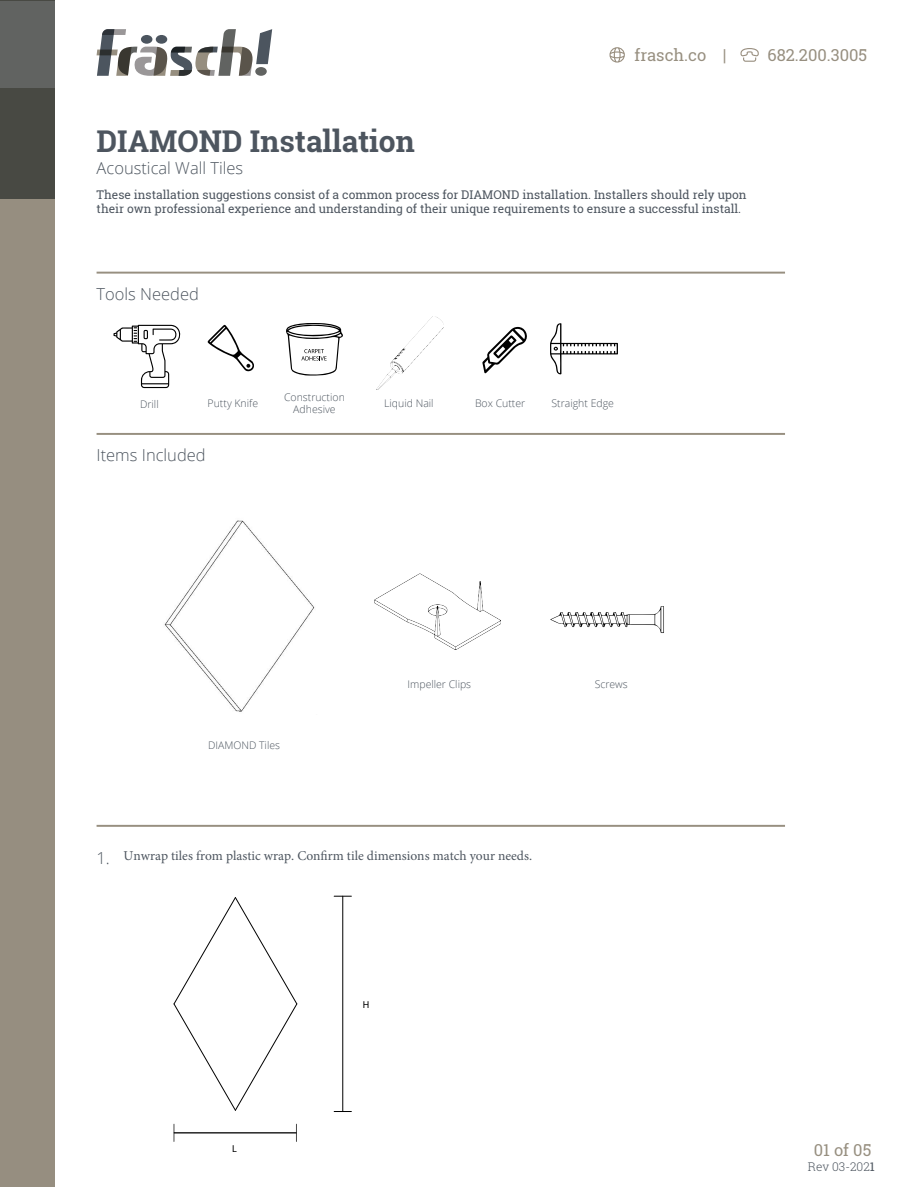
<style>
.page{position:relative;width:918px;height:1188px;background:#fff}
.page>*{position:absolute;margin:0;border:0;box-sizing:border-box;transform-origin:0 0}
.t1{font:700 30px "Roboto Slab";color:#4d555f}
.t2{font:300 16.5px "Open Sans";color:#4d555f}
.t3{font:16.5px "Roboto Slab";color:#978f80}
.t4{font:13.5px "Minion Pro";color:#4d555f}
.t5{font:12px/14.4px "Roboto Slab";color:#4d555f}
.t6{font:300 12px "Roboto Slab";color:#4d555f}
.t7{font:300 10.5px/12.6px "Open Sans";color:#4d555f;text-align:center}
.t8{font:10.05px "Myriad Pro";color:#000}
.s1{font-style:inherit}
.s2{font-weight:400}
</style>
<div class="page">
<div style="left:0;top:1px;width:54px;height:1186px;background:#968e80"></div>
<div style="left:0;top:1px;width:54px;height:198px;background:#484943"></div>
<div style="left:0;top:1px;width:54px;height:87px;background:#616361"></div>
<svg style="left:97px;top:29px;width:175px;height:47px"></svg>
<svg style="left:740px;top:48px;width:19px;height:14px"></svg>
<svg style="left:609px;top:47px;width:16px;height:16px"></svg>
<hr style="left:97px;top:272px;width:688px;height:2px;background:#978f80">
<hr style="left:97px;top:433px;width:688px;height:2px;background:#978f80">
<hr style="left:97px;top:825px;width:688px;height:2px;background:#978f80">
<svg style="left:334px;top:896px;width:17px;height:1px"></svg>
<svg style="left:334px;top:1111px;width:17px;height:1px"></svg>
<hr style="left:343px;top:896px;width:1px;height:216px;background:#000">
<svg style="left:296px;top:1124px;width:1px;height:17px"></svg>
<svg style="left:174px;top:1124px;width:1px;height:17px"></svg>
<hr style="left:174px;top:1133px;width:122px;height:1px;background:#000">
<svg style="left:113px;top:325px;width:68px;height:63px"></svg>
<svg style="left:550px;top:606px;width:114px;height:27px"></svg>
<img style="left:164px;top:520px;width:151px;height:192px">
<img style="left:374px;top:573px;width:127px;height:77px">
<svg style="left:173px;top:897px;width:125px;height:214px"></svg>
<svg style="left:207px;top:324px;width:47px;height:48px"></svg>
<svg style="left:286px;top:323px;width:57px;height:53px"></svg>
<img style="left:377px;top:316px;width:66px;height:73px">
<svg style="left:482px;top:327px;width:45px;height:46px"></svg>
<svg style="left:550px;top:323px;width:68px;height:51px"></svg>
<h2 class="t3" style="left:635px;top:44px;width:93px">frasch.co |</h2>
<h2 class="t3" style="left:768px;top:44px;width:101px">682.200.3005</h2>
<h1 class="t1" style="left:97px;top:124px;width:320px"><span class="s1">DIAMOND</span> Installation</h1>
<h2 class="t2" style="left:97px;top:159px;width:148px">Acoustical Wall Tiles</h2>
<p class="t5" style="left:97px;top:187px;width:652px">These installation suggestions consist of a common process for <span class="s1">DIAMOND</span> installation. Installers should rely upon their own professional experience and understanding of their unique requirements to ensure a successful install.</p>
<h2 class="t2" style="left:97px;top:285px;width:104px">Tools Needed</h2>
<p class="t7" style="left:140px;top:398px;width:20px">Drill</p>
<p class="t7" style="left:208px;top:398px;width:52px">Putty Knife</p>
<p class="t7" style="left:284px;top:392px;width:62px">Construction<br>Adhesive</p>
<p class="t7" style="left:384px;top:397px;width:51px">Liquid Nail</p>
<p class="t7" style="left:475px;top:398px;width:52px">Box Cutter</p>
<p class="t7" style="left:552px;top:398px;width:64px">Straight Edge</p>
<h2 class="t2" style="left:97px;top:445px;width:111px">Items Included</h2>
<p class="t7" style="left:208px;top:738px;width:74px">DIAMOND Tiles</p>
<p class="t7" style="left:408px;top:678px;width:65px">Impeller Clips</p>
<p class="t7" style="left:595px;top:678px;width:35px">Screws</p>
<h2 class="t2" style="left:97px;top:848px;width:15px">1.</h2>
<p class="t4" style="left:124px;top:846px;width:410px">Unwrap tiles from plastic wrap. Confirm tile dimensions match your needs.</p>
<p class="t8" style="left:232px;top:1142px;width:6px">L</p>
<p class="t8" style="left:363px;top:999px;width:8px">H</p>
<h2 class="t3" style="left:814px;top:1139px;width:59px">01 of 05</h2>
<p class="t6" style="left:808px;top:1159px;width:68px">Rev 03-202<span class="s2">1</span></p>
</div>
